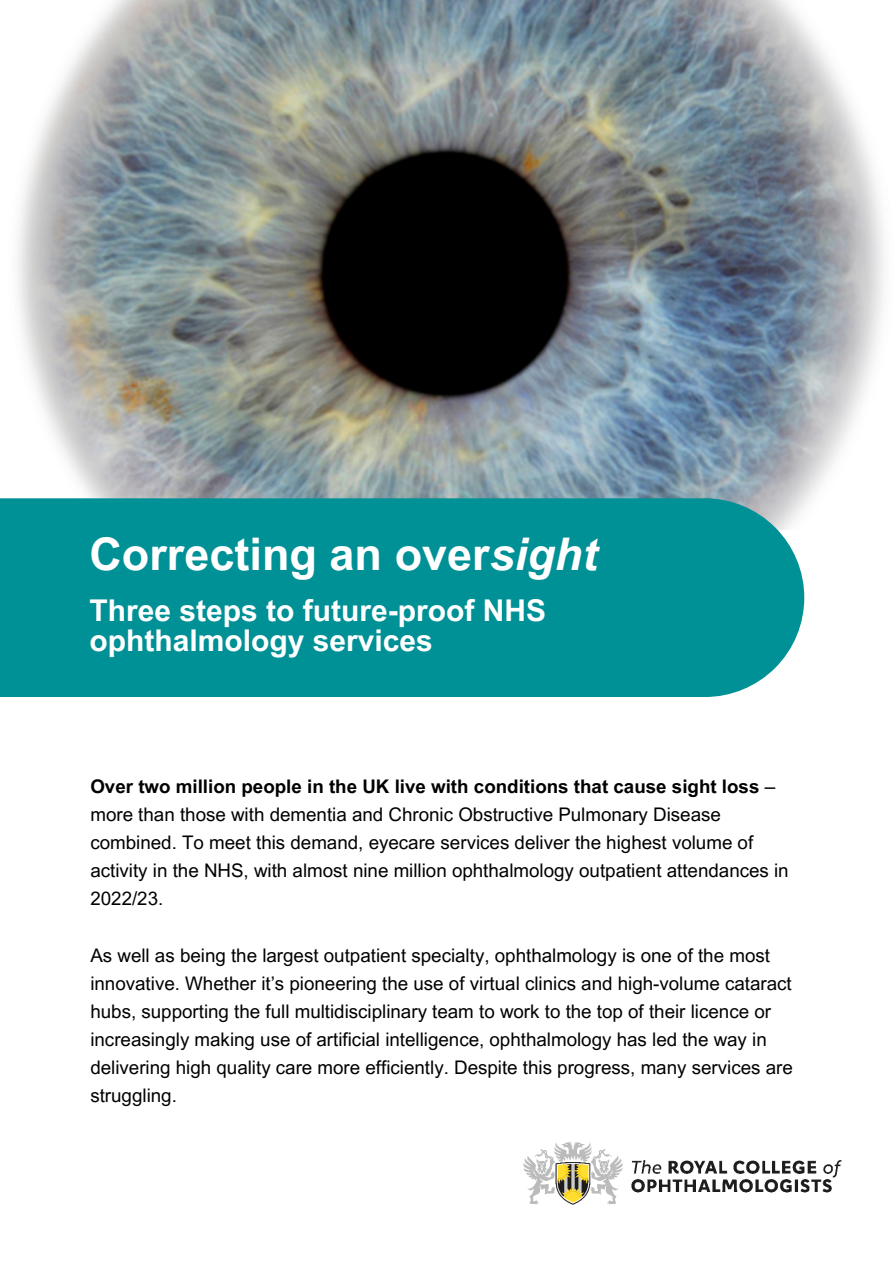
<style>
.page{position:relative;width:894px;height:1264px;background:#fff}
.page>*{position:absolute;margin:0;border:0;box-sizing:border-box;transform-origin:0 0}
.t1{font:700 45px "Arial MT Pro";color:#fff}
.t2{font:700 30px/29.2px "Arial MT Pro";color:#fff}
.t3{font:18.75px/28.2px "Arial MT Pro";color:#000}
.s1{font-style:italic}
.s2{font-weight:700}
</style>
<div class="page">
<img style="left:17px;top:0;width:867px;height:507px">
<div style="left:0;top:498px;width:804px;height:199px;background:#009197"></div>
<img style="left:523px;top:1141px;width:319px;height:64px">
<p class="t1" style="left:89px;top:537px;width:509px">Correcting an over<span class="s1">sight</span></p>
<p class="t2" style="left:89px;top:600px;width:458px">Three steps to future-proof NHS ophthalmology services</p>
<h2 class="t3" style="left:90px;top:774px;width:699px"><span class="s2">Over two million people in the UK live with conditions that cause sight loss</span> – more than those with dementia and Chronic Obstructive Pulmonary Disease combined. To meet this demand, eyecare services deliver the highest volume of activity in the NHS, with almost nine million ophthalmology outpatient attendances in 2022/23.</h2>
<p class="t3" style="left:90px;top:943px;width:703px">As well as being the largest outpatient specialty, ophthalmology is one of the most innovative. Whether it’s pioneering the use of virtual clinics and high-volume cataract hubs, supporting the full multidisciplinary team to work to the top of their licence or increasingly making use of artificial intelligence, ophthalmology has led the way in delivering high quality care more efficiently. Despite this progress, many services are struggling.</p>
</div>
